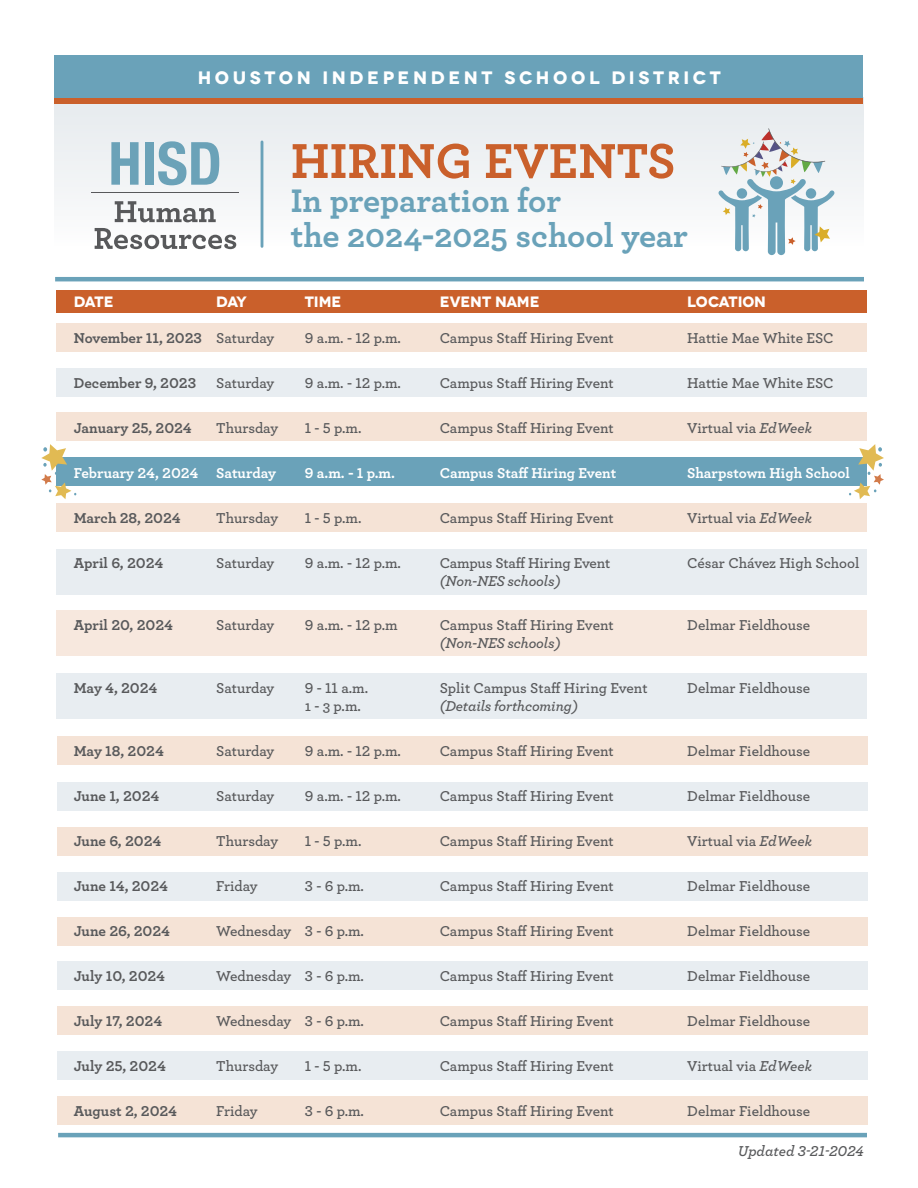
<style>
.page{position:relative;width:918px;height:1188px;background:#fff}
.page>*{position:absolute;margin:0;border:0;box-sizing:border-box;transform-origin:0 0}
.t1{font:700 51.45px "Archer";color:#ca602b}
.t2{font:700 34.2px/35.7px "Archer";color:#6aa2b9}
.t3{font:700 18px "Novecentowide";letter-spacing:.2em;color:#fff}
.t4{font:600 15px "Archer";color:#58595b}
.t5{font:700 15px "Archer";letter-spacing:-.005em;color:#58595b}
.t6{font:700 15px "Archer";color:#fff}
.t7{font:italic 600 15px "Archer";letter-spacing:-.01em;color:#58595b}
.t8{font:700 15px "Novecentowide";letter-spacing:-.01em;color:#fff}
.s1{font-weight:600}
.s2{font-style:italic}
</style>
<div class="page">
<div style="left:57px;top:323px;width:810px;height:29px;background:#f5e3d6"></div>
<div style="left:57px;top:368px;width:810px;height:28px;background:#e8edf1"></div>
<div style="left:57px;top:413px;width:810px;height:28px;background:#f5e3d6"></div>
<div style="left:57px;top:457px;width:810px;height:28px;background:#6aa2b9"></div>
<div style="left:57px;top:503px;width:810px;height:29px;background:#f5e3d6"></div>
<div style="left:57px;top:550px;width:810px;height:45px;background:#e8edf1"></div>
<div style="left:57px;top:610px;width:810px;height:45px;background:#f7e8de"></div>
<div style="left:57px;top:673px;width:810px;height:46px;background:#e8edf1"></div>
<div style="left:58px;top:737px;width:810px;height:28px;background:#f5e3d6"></div>
<div style="left:58px;top:782px;width:810px;height:28px;background:#e8edf1"></div>
<div style="left:58px;top:828px;width:810px;height:28px;background:#f5e3d6"></div>
<div style="left:58px;top:872px;width:810px;height:29px;background:#e8edf1"></div>
<div style="left:58px;top:918px;width:810px;height:28px;background:#f5e3d6"></div>
<div style="left:58px;top:961px;width:810px;height:28px;background:#e8edf1"></div>
<div style="left:58px;top:1006px;width:810px;height:28px;background:#f5e3d6"></div>
<div style="left:58px;top:1051px;width:810px;height:28px;background:#e8edf1"></div>
<div style="left:58px;top:1096px;width:810px;height:28px;background:#f5e3d6"></div>
<div style="left:54px;top:98px;width:810px;height:171px;background:linear-gradient(to bottom,#e5e9ed,#fff)"></div>
<div style="left:55px;top:55px;width:808px;height:44px;background:#6aa2b9"></div>
<svg style="left:115px;top:201px;width:101px;height:21px"></svg>
<svg style="left:95px;top:228px;width:141px;height:21px"></svg>
<svg style="left:111px;top:142px;width:28px;height:43px"></svg>
<div style="left:145px;top:142px;width:8px;height:43px;background:#6ba2b8"></div>
<svg style="left:158px;top:141px;width:61px;height:44px"></svg>
<hr style="left:91px;top:193px;width:148px;height:1px;background:#58595b">
<div style="left:55px;top:98px;width:808px;height:6px;background:#ca602b"></div>
<div style="left:56px;top:290px;width:810px;height:23px;background:#ca602b"></div>
<hr style="left:261px;top:142px;width:2px;height:104px;background:#6aa2b9">
<hr style="left:55px;top:277px;width:809px;height:4px;background:#6aa2b9">
<hr style="left:58px;top:1133px;width:809px;height:4px;background:#6aa2b9">
<svg style="left:718px;top:128px;width:117px;height:127px"></svg>
<svg style="left:849px;top:444px;width:35px;height:55px"></svg>
<svg style="left:41px;top:444px;width:35px;height:55px"></svg>
<p class="t3" style="left:198px;top:67px;width:525px">HOUSTON INDEPENDENT SCHOOL DISTRICT</p>
<h1 class="t1" style="left:291px;top:120px;width:386px">HIRING EVENTS</h1>
<h2 class="t2" style="left:291px;top:180px;width:399px">In preparation for<br>the 2024-2025 school year</h2>
<p class="t8" style="left:74px;top:292px;width:41px">DATE</p>
<p class="t8" style="left:216px;top:292px;width:32px">DAY</p>
<p class="t8" style="left:305px;top:292px;width:38px">TIME</p>
<p class="t8" style="left:440px;top:292px;width:101px">EVENT NAME</p>
<p class="t8" style="left:687px;top:292px;width:80px">LOCATION</p>
<p class="t5" style="left:74px;top:326px;width:202px">November 11, 2023 <span class="s1">Saturday</span></p>
<p class="t4" style="left:305px;top:327px;width:98px">9 a.m. - 12 p.m.</p>
<p class="t4" style="left:440px;top:327px;width:175px">Campus Staff Hiring Event</p>
<p class="t4" style="left:687px;top:327px;width:148px">Hattie Mae White ESC</p>
<p class="t5" style="left:74px;top:371px;width:124px">December 9, 2023</p>
<p class="t4" style="left:216px;top:372px;width:60px">Saturday</p>
<p class="t4" style="left:305px;top:372px;width:98px">9 a.m. - 12 p.m.</p>
<p class="t4" style="left:440px;top:372px;width:175px">Campus Staff Hiring Event</p>
<p class="t4" style="left:687px;top:372px;width:148px">Hattie Mae White ESC</p>
<p class="t5" style="left:74px;top:416px;width:119px">January 25, 2024</p>
<p class="t4" style="left:216px;top:417px;width:63px">Thursday</p>
<p class="t4" style="left:305px;top:417px;width:58px">1 - 5 p.m.</p>
<p class="t4" style="left:440px;top:417px;width:175px">Campus Staff Hiring Event</p>
<p class="t4" style="left:687px;top:417px;width:126px">Virtual via <span class="s2">EdWeek</span></p>
<p class="t6" style="left:74px;top:461px;width:204px">February 24, 2024 Saturday</p>
<p class="t6" style="left:305px;top:461px;width:92px">9 a.m. - 1 p.m.</p>
<p class="t6" style="left:440px;top:461px;width:178px">Campus Staff Hiring Event</p>
<p class="t6" style="left:687px;top:461px;width:164px">Sharpstown High School</p>
<p class="t5" style="left:74px;top:506px;width:108px">March 28, 2024</p>
<p class="t4" style="left:216px;top:507px;width:63px">Thursday</p>
<p class="t4" style="left:305px;top:507px;width:58px">1 - 5 p.m.</p>
<p class="t4" style="left:440px;top:507px;width:175px">Campus Staff Hiring Event</p>
<p class="t4" style="left:687px;top:507px;width:126px">Virtual via <span class="s2">EdWeek</span></p>
<p class="t5" style="left:74px;top:551px;width:91px">April 6, 2024</p>
<p class="t4" style="left:216px;top:552px;width:60px">Saturday</p>
<p class="t4" style="left:305px;top:552px;width:98px">9 a.m. - 12 p.m.</p>
<p class="t4" style="left:440px;top:552px;width:172px">Campus Staff Hiring Event</p>
<p class="t4" style="left:687px;top:552px;width:174px">César Chávez High School</p>
<p class="t7" style="left:440px;top:570px;width:122px">(Non-NES schools)</p>
<p class="t5" style="left:74px;top:613px;width:101px">April 20, 2024</p>
<p class="t4" style="left:216px;top:613px;width:60px">Saturday</p>
<p class="t4" style="left:305px;top:613px;width:94px">9 a.m. - 12 p.m</p>
<p class="t4" style="left:440px;top:613px;width:175px">Campus Staff Hiring Event</p>
<p class="t4" style="left:687px;top:613px;width:124px">Delmar Fieldhouse</p>
<p class="t7" style="left:440px;top:631px;width:122px">(Non-NES schools)</p>
<p class="t5" style="left:74px;top:676px;width:85px">May 4, 2024</p>
<p class="t4" style="left:216px;top:676px;width:60px">Saturday</p>
<p class="t4" style="left:305px;top:676px;width:65px">9 - 11 a.m.</p>
<p class="t4" style="left:440px;top:676px;width:209px">Split Campus Staff Hiring Event</p>
<p class="t4" style="left:687px;top:676px;width:124px">Delmar Fieldhouse</p>
<p class="t4" style="left:305px;top:694px;width:58px">1 - 3 p.m.</p>
<p class="t7" style="left:440px;top:694px;width:140px">(Details forthcoming)</p>
<p class="t5" style="left:74px;top:739px;width:92px">May 18, 2024</p>
<p class="t4" style="left:216px;top:739px;width:60px">Saturday</p>
<p class="t4" style="left:305px;top:739px;width:98px">9 a.m. - 12 p.m.</p>
<p class="t4" style="left:440px;top:739px;width:175px">Campus Staff Hiring Event</p>
<p class="t4" style="left:687px;top:739px;width:124px">Delmar Fieldhouse</p>
<p class="t5" style="left:74px;top:784px;width:87px">June 1, 2024</p>
<p class="t4" style="left:216px;top:784px;width:60px">Saturday</p>
<p class="t4" style="left:305px;top:784px;width:98px">9 a.m. - 12 p.m.</p>
<p class="t4" style="left:440px;top:784px;width:175px">Campus Staff Hiring Event</p>
<p class="t4" style="left:687px;top:784px;width:124px">Delmar Fieldhouse</p>
<p class="t5" style="left:74px;top:829px;width:89px">June 6, 2024</p>
<p class="t4" style="left:216px;top:829px;width:63px">Thursday</p>
<p class="t4" style="left:305px;top:829px;width:58px">1 - 5 p.m.</p>
<p class="t4" style="left:440px;top:829px;width:175px">Campus Staff Hiring Event</p>
<p class="t4" style="left:687px;top:829px;width:126px">Virtual via <span class="s2">EdWeek</span></p>
<p class="t5" style="left:74px;top:874px;width:96px">June 14, 2024</p>
<p class="t4" style="left:216px;top:874px;width:43px">Friday</p>
<p class="t4" style="left:305px;top:874px;width:61px">3 - 6 p.m.</p>
<p class="t4" style="left:440px;top:874px;width:175px">Campus Staff Hiring Event</p>
<p class="t4" style="left:687px;top:874px;width:124px">Delmar Fieldhouse</p>
<p class="t5" style="left:74px;top:919px;width:98px">June 26, 2024</p>
<p class="t4" style="left:216px;top:919px;width:149px">Wednesday 3 - 6 p.m.</p>
<p class="t4" style="left:440px;top:919px;width:175px">Campus Staff Hiring Event</p>
<p class="t4" style="left:687px;top:919px;width:124px">Delmar Fieldhouse</p>
<p class="t5" style="left:74px;top:964px;width:93px">July 10, 2024</p>
<p class="t4" style="left:216px;top:964px;width:149px">Wednesday 3 - 6 p.m.</p>
<p class="t4" style="left:440px;top:964px;width:175px">Campus Staff Hiring Event</p>
<p class="t4" style="left:687px;top:964px;width:124px">Delmar Fieldhouse</p>
<p class="t5" style="left:74px;top:1009px;width:90px">July 17, 2024</p>
<p class="t4" style="left:216px;top:1009px;width:149px">Wednesday 3 - 6 p.m.</p>
<p class="t4" style="left:440px;top:1009px;width:175px">Campus Staff Hiring Event</p>
<p class="t4" style="left:687px;top:1009px;width:124px">Delmar Fieldhouse</p>
<p class="t5" style="left:74px;top:1054px;width:94px">July 25, 2024</p>
<p class="t4" style="left:216px;top:1054px;width:63px">Thursday</p>
<p class="t4" style="left:305px;top:1054px;width:58px">1 - 5 p.m.</p>
<p class="t4" style="left:440px;top:1054px;width:175px">Campus Staff Hiring Event</p>
<p class="t4" style="left:687px;top:1054px;width:126px">Virtual via <span class="s2">EdWeek</span></p>
<p class="t5" style="left:74px;top:1099px;width:105px">August 2, 2024</p>
<p class="t4" style="left:216px;top:1099px;width:43px">Friday</p>
<p class="t4" style="left:305px;top:1099px;width:61px">3 - 6 p.m.</p>
<p class="t4" style="left:440px;top:1099px;width:175px">Campus Staff Hiring Event</p>
<p class="t4" style="left:687px;top:1099px;width:124px">Delmar Fieldhouse</p>
<p class="t7" style="left:738px;top:1140px;width:127px">Updated 3-21-2024</p>
</div>
